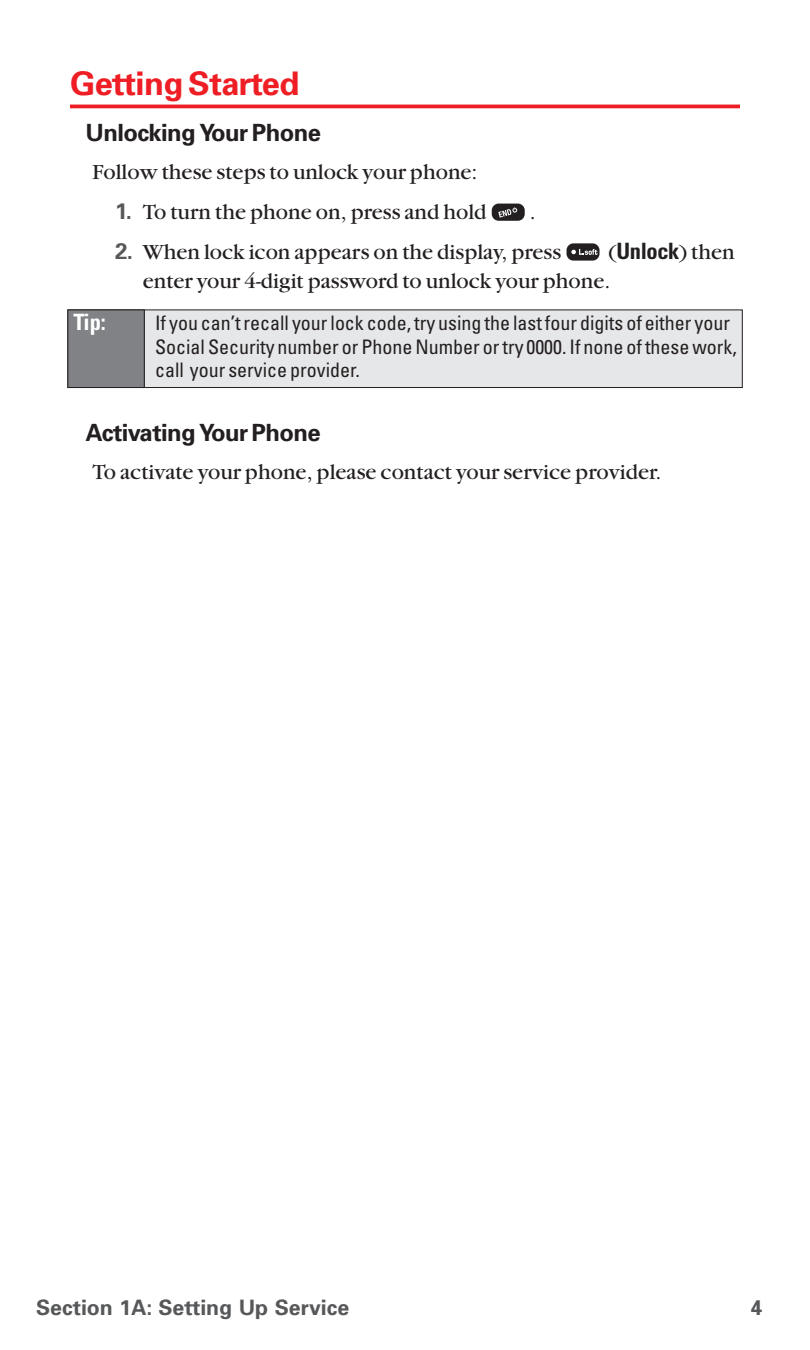
<style>
.page{position:relative;width:810px;height:1350px;background:#fff}
.page>*{position:absolute;margin:0;border:0;box-sizing:border-box;transform-origin:0 0}
.t1{font:700 32.5px "Univers";letter-spacing:-.015em;color:#ee1e24}
.t2{font:700 23.75px "Univers";letter-spacing:-.02em;color:#231f20}
.t3{font:22.5px/28.8px "Garamond";color:#231f20}
.t4{font:700 condensed 22.5px "Univers";color:#fff}
.t5{font:700 21.25px "Univers";color:#57585a}
.t6{font:condensed 20px/23.8px "Univers";color:#231f20}
.s1{font-family:"Univers";font-weight:700;color:#57585a}
.s2{font-family:"Univers";font-weight:700;font-stretch:condensed}
</style>
<div class="page">
<div style="left:68px;top:310px;width:674px;height:78px;background:#e6e7e9"></div>
<div style="left:67px;top:310px;width:676px;height:78px;border:1px solid #231f20"></div>
<div style="left:68px;top:310px;width:76px;height:78px;background:#808285"></div>
<div style="left:67px;top:310px;width:78px;height:78px;border:1px solid #231f20"></div>
<hr style="left:70px;top:105px;width:670px;height:3px;background:#ee1e24">
<div style="left:567px;top:243px;width:33px;height:18px;background:#231f20;border-radius:7px"></div>
<svg style="left:571px;top:249px;width:27px;height:6px"></svg>
<svg style="left:491px;top:203px;width:34px;height:17px"></svg>
<div style="left:492px;top:204px;width:33px;height:17px;background:#231f20;border-radius:7px"></div>
<svg style="left:498px;top:207px;width:19px;height:11px"></svg>
<h1 class="t1" style="left:70px;top:72px;width:231px">Getting Started</h1>
<p class="t2" style="left:86px;top:124px;width:237px">Unlocking Your Phone</p>
<p class="t3" style="left:92px;top:160px;width:387px">Follow these steps to unlock your phone:</p>
<p class="t3" style="left:115px;top:200px;width:373px"><span class="s1">1.</span> To turn the phone on, press and hold</p>
<p class="t3" style="left:530px;top:200px;width:7px">.</p>
<p class="t3" style="left:115px;top:240px;width:448px"><span class="s1">2.</span> When lock icon appears on the display, press</p>
<p class="t3" style="left:143px;top:240px;width:594px;text-indent:466px">(<span class="s2">Unlock</span>) then enter your 4-digit password to unlock your phone.</p>
<p class="t4" style="left:73px;top:314px;width:34px">Tip:</p>
<p class="t6" style="left:155px;top:313px;width:583px">If you can’t recall your lock code, try using the last four digits of either your<br>Social Security number or Phone Number or try 0000. If none of these work, call your service provider.</p>
<p class="t2" style="left:86px;top:424px;width:237px">Activating Your Phone</p>
<p class="t3" style="left:92px;top:460px;width:570px">To activate your phone, please contact your service provider.</p>
<p class="t5" style="left:36px;top:1300px;width:315px">Section 1A: Setting Up Service</p>
<p class="t5" style="left:750px;top:1300px;width:13px">4</p>
</div>
